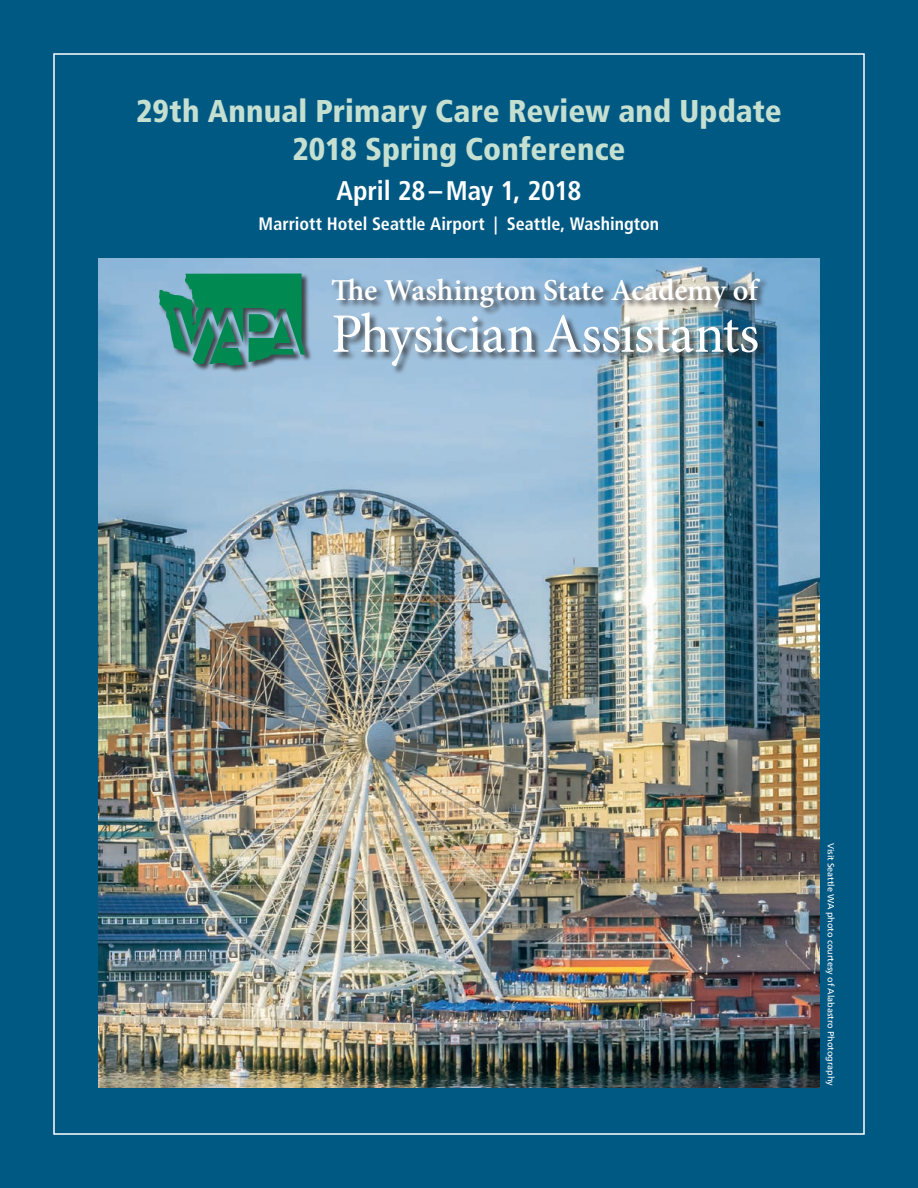
<style>
.page{position:relative;width:918px;height:1188px;background:#005983}
.page>*{position:absolute;margin:0;border:0;box-sizing:border-box;transform-origin:0 0}
.t1{font:55.65px "Minion Pro";letter-spacing:-.02em;color:#fff}
.t2{font:900 condensed 31.5px/37.5px "Frutiger LT Std";letter-spacing:.005em;color:#c5dfd1;text-align:center}
.t3{font:600 30.45px "Minion Pro";letter-spacing:-.01em;color:#fff}
.t4{font:700 condensed 27px "Frutiger LT Std";letter-spacing:-.01em;color:#fff}
.t5{font:700 condensed 18px "Frutiger LT Std";color:#fff}
.t6{font:9px "Frutiger Neue LT Pro";color:#fff}
</style>
<div class="page">
<img style="left:99px;top:259px;width:720px;height:829px">
<div style="left:159px;top:273px;width:153px;height:101px;background:#231f20;opacity:.75"></div>
<svg style="left:159px;top:274px;width:146px;height:92px"></svg>
<div style="left:331px;top:277px;width:438px;height:99px;background:#231f20;opacity:.75"></div>
<p class="t2" style="left:136px;top:93px;width:647px">29th Annual Primary Care Review and Update<br>2018 Spring Conference</p>
<p class="t4" style="left:336px;top:175px;width:247px">April 28–May 1, 2018</p>
<p class="t5" style="left:259px;top:214px;width:402px">Marriott Hotel Seattle Airport | Seattle, Washington</p>
<p class="t3" style="left:331px;top:269px;width:428px">The Washington State Academy of</p>
<h1 class="t1" style="left:331px;top:297px;width:430px">Physician Assistants</h1>
<p class="t6" style="left:837px;top:843px;width:245px;rotate:90deg">Visit Seattle WA photo courtesy of Alabastro Photography</p>
</div>
